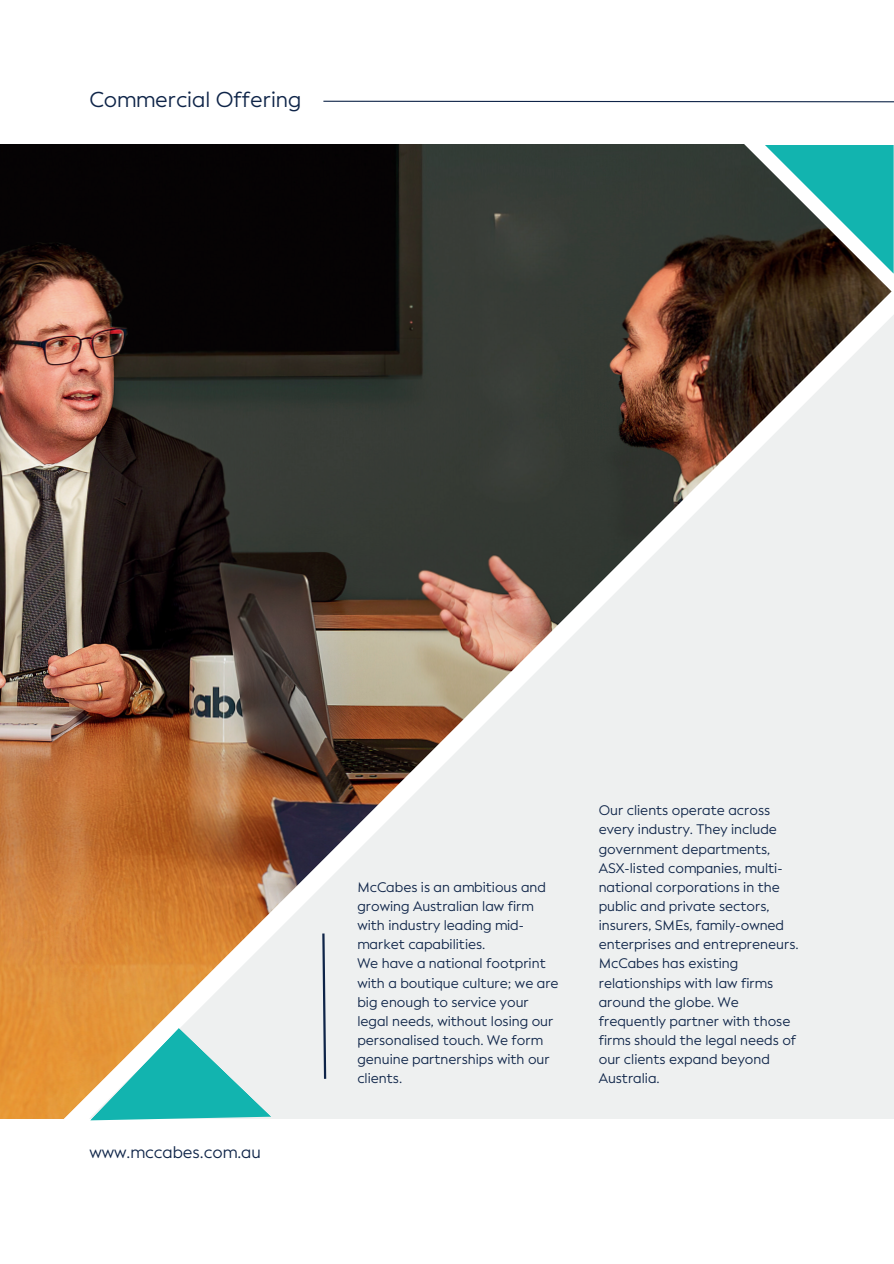
<style>
.page{position:relative;width:894px;height:1264px;background:#fff}
.page>*{position:absolute;margin:0;border:0;box-sizing:border-box;transform-origin:0 0}
.t1{font:21.45px "Facundo";color:#0e2448}
.t2{font:16.5px "Facundo";color:#0e2448}
.t3{font:13.8px/19.2px "Facundo";color:#0e2448}
</style>
<div class="page">
<img style="left:0;top:145px;width:701px;height:973px">
<img style="left:57px;top:242px;width:836px;height:879px">
<img style="left:89px;top:314px;width:804px;height:804px">
<svg style="left:701px;top:144px;width:192px;height:840px;background:#c8c6c3"></svg>
<svg style="left:765px;top:145px;width:128px;height:129px;background:#3c8883"></svg>
<svg style="left:90px;top:1027px;width:181px;height:93px;background:#83c8b9"></svg>
<svg style="left:323px;top:100px;width:570px;height:3px"></svg>
<svg style="left:321px;top:931px;width:6px;height:150px"></svg>
<h1 class="t1" style="left:89px;top:88px;width:213px">Commercial Offering</h1>
<p class="t2" style="left:89px;top:1142px;width:173px">www.mccabes.com.au</p>
<p class="t3" style="left:357px;top:877px;width:203px">McCabes is an ambitious and growing Australian law firm with industry leading mid&shy;market capabilities.<br>We have a national footprint with a boutique culture; we are big enough to service your legal needs, without losing our personalised touch. We form genuine partnerships with our clients.</p>
<p class="t3" style="left:598px;top:801px;width:201px">Our clients operate across every industry. They include government departments,<br>ASX-listed companies, multi&shy;national corporations in the public and private sectors, insurers, SMEs, family-owned enterprises and entrepreneurs.<br>McCabes has existing relationships with law firms around the globe. We frequently partner with those firms should the legal needs of our clients expand beyond<br>Australia.</p>
</div>
